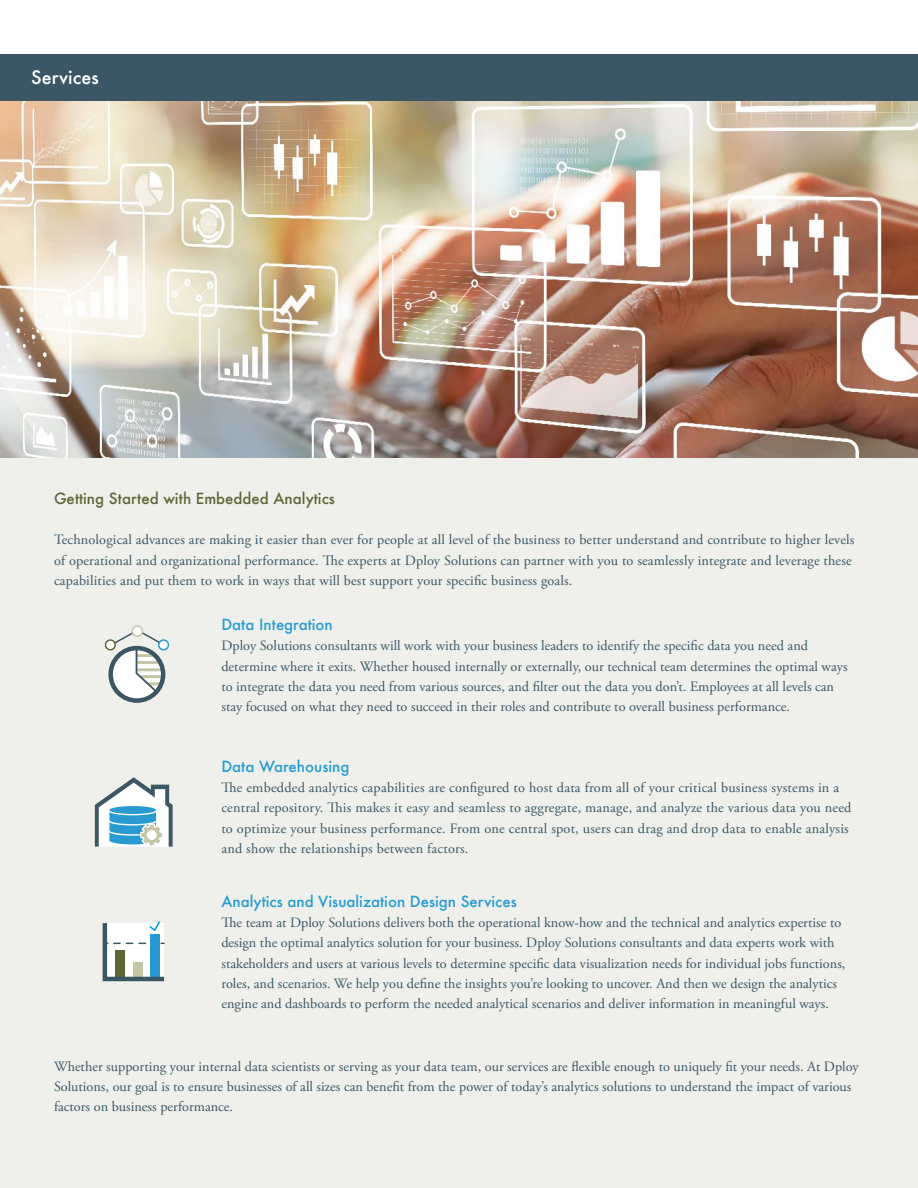
<style>
.page{position:relative;width:918px;height:1188px;background:#fff}
.page>*{position:absolute;margin:0;border:0;box-sizing:border-box;transform-origin:0 0}
.t1{font:500 18px "Futura";color:#fff}
.t2{font:500 15px "Futura";color:#269cd3}
.t3{font:500 15px "Futura";color:#606637}
.t4{font:14.25px/20.2px "Adobe Garamond Pro";color:#3b5765}
</style>
<div class="page">
<div style="left:0;top:458px;width:918px;height:730px;background:#eff0eb"></div>
<div style="left:0;top:54px;width:918px;height:48px;background:#3b5765"></div>
<svg style="left:110px;top:631px;width:53px;height:70px"></svg>
<div style="left:106px;top:640px;width:9px;height:10px;background:#fff;border-radius:50%"></div>
<div style="left:105px;top:639px;width:11px;height:11px;border:2px solid #606637;border-radius:50%"></div>
<div style="left:132px;top:626px;width:10px;height:10px;background:#fff;border-radius:50%"></div>
<div style="left:132px;top:625px;width:11px;height:12px;border:2px solid #c5c6a7;border-radius:50%"></div>
<div style="left:159px;top:640px;width:9px;height:10px;background:#fff;border-radius:50%"></div>
<div style="left:158px;top:639px;width:11px;height:11px;border:2px solid #2699d1;border-radius:50%"></div>
<div style="left:108px;top:646px;width:57px;height:57px;border:4px solid #3b5763;border-radius:50%"></div>
<svg style="left:102px;top:921px;width:63px;height:61px;background:#baccd0"></svg>
<img style="left:0;top:102px;width:918px;height:356px">
<svg style="left:95px;top:777px;width:78px;height:70px"></svg>
<div style="left:148px;top:830px;width:8px;height:9px;background:#fff;border-radius:50%"></div>
<p class="t1" style="left:31px;top:65px;width:69px">Services</p>
<p class="t3" style="left:54px;top:488px;width:282px">Getting Started with Embedded Analytics</p>
<p class="t4" style="left:54px;top:530px;width:802px">Technological advances are making it easier than ever for people at all level of the business to better understand and contribute to higher levels of operational and organizational performance. The experts at Dploy Solutions can partner with you to seamlessly integrate and leverage these capabilities and put them to work in ways that will best support your specific business goals.</p>
<p class="t2" style="left:221px;top:614px;width:113px">Data Integration</p>
<p class="t4" style="left:221px;top:636px;width:628px">Dploy Solutions consultants will work with your business leaders to identify the specific data you need and determine where it exits. Whether housed internally or externally, our technical team determines the optimal ways to integrate the data you need from various sources, and filter out the data you don’t. Employees at all levels can stay focused on what they need to succeed in their roles and contribute to overall business performance.</p>
<p class="t2" style="left:221px;top:756px;width:130px">Data Warehousing</p>
<p class="t4" style="left:221px;top:778px;width:632px">The embedded analytics capabilities are configured to host data from all of your critical business systems in a central repository. This makes it easy and seamless to aggregate, manage, and analyze the various data you need to optimize your business performance. From one central spot, users can drag and drop data to enable analysis and show the relationships between factors.</p>
<p class="t2" style="left:221px;top:891px;width:297px">Analytics and Visualization Design Services</p>
<p class="t4" style="left:221px;top:913px;width:626px">The team at Dploy Solutions delivers both the operational know-how and the technical and analytics expertise to design the optimal analytics solution for your business. Dploy Solutions consultants and data experts work with stakeholders and users at various levels to determine specific data visualization needs for individual jobs functions, roles, and scenarios. We help you define the insights you’re looking to uncover. And then we design the analytics engine and dashboards to perform the needed analytical scenarios and deliver information in meaningful ways.</p>
<p class="t4" style="left:54px;top:1057px;width:806px">Whether supporting your internal data scientists or serving as your data team, our services are flexible enough to uniquely fit your needs. At Dploy<br>Solutions, our goal is to ensure businesses of all sizes can benefit from the power of today’s analytics solutions to understand the impact of various factors on business performance.</p>
</div>
